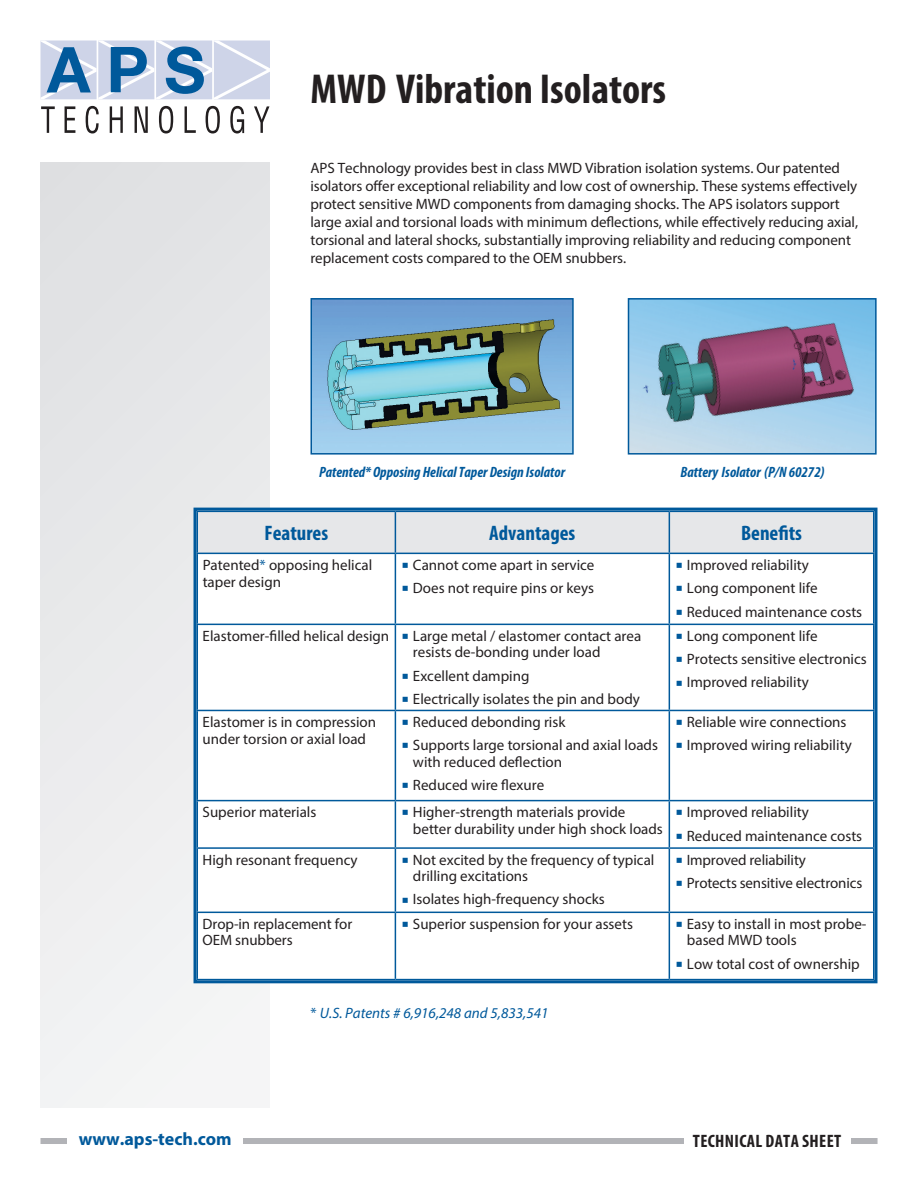
<style>
.page{position:relative;width:918px;height:1188px;background:#fff}
.page>*{position:absolute;margin:0;border:0;box-sizing:border-box;transform-origin:0 0}
.t1{font:700 condensed 42px "Myriad Pro";color:#231f20}
.t2{font:700 condensed 21px "Myriad Pro";color:#00599b}
.t3{font:700 condensed 18px "Myriad Pro";letter-spacing:.02em;color:#231f20}
.t4{font:700 18px "Myriad Pro";color:#00599b}
.t5{font:15px/23.2px "Myriad Pro";color:#231f20}
.t6{font:italic 700 condensed 15px "Myriad Pro";color:#00599b}
.t7{font:italic 15px "Myriad Pro";color:#00599b}
.s1{color:#00599b}
.s2{font-style:normal}
</style>
<div class="page">
<div style="left:40px;top:162px;width:230px;height:945px;background:#e9eaeb"></div>
<div style="left:40px;top:1138px;width:838px;height:6px;background:#b2b3b7"></div>
<div style="left:684px;top:1134px;width:166px;height:19px;background:#fff"></div>
<div style="left:68px;top:1132px;width:175px;height:24px;background:#fff"></div>
<svg style="left:41px;top:106px;width:14px;height:27px"></svg>
<svg style="left:65px;top:106px;width:10px;height:27px"></svg>
<svg style="left:86px;top:106px;width:13px;height:28px"></svg>
<svg style="left:110px;top:106px;width:13px;height:27px"></svg>
<svg style="left:135px;top:106px;width:13px;height:27px"></svg>
<svg style="left:159px;top:106px;width:14px;height:28px"></svg>
<svg style="left:185px;top:106px;width:11px;height:27px"></svg>
<svg style="left:206px;top:106px;width:14px;height:28px"></svg>
<svg style="left:230px;top:106px;width:14px;height:28px"></svg>
<svg style="left:254px;top:106px;width:15px;height:27px"></svg>
<svg style="left:41px;top:40px;width:229px;height:59px;background:#a7beda"></svg>
<div style="left:198px;top:512px;width:675px;height:41px;background:#e6e7e9"></div>
<svg style="left:198px;top:554px;width:675px;height:425px"></svg>
<hr style="left:395px;top:512px;width:1px;height:41px;background:#00599b">
<hr style="left:669px;top:512px;width:1px;height:41px;background:#00599b">
<hr style="left:197px;top:553px;width:198px;height:1px;background:#00599b">
<hr style="left:395px;top:553px;width:274px;height:1px;background:#00599b">
<hr style="left:395px;top:554px;width:1px;height:70px;background:#00599b">
<hr style="left:669px;top:553px;width:205px;height:1px;background:#00599b">
<hr style="left:669px;top:554px;width:1px;height:70px;background:#00599b">
<hr style="left:197px;top:624px;width:198px;height:1px;background:#00599b">
<hr style="left:395px;top:624px;width:274px;height:1px;background:#00599b">
<hr style="left:395px;top:625px;width:1px;height:85px;background:#00599b">
<hr style="left:669px;top:624px;width:205px;height:1px;background:#00599b">
<hr style="left:669px;top:625px;width:1px;height:85px;background:#00599b">
<hr style="left:197px;top:710px;width:198px;height:1px;background:#00599b">
<hr style="left:395px;top:710px;width:274px;height:1px;background:#00599b">
<hr style="left:395px;top:711px;width:1px;height:89px;background:#00599b">
<hr style="left:669px;top:710px;width:205px;height:1px;background:#00599b">
<hr style="left:669px;top:711px;width:1px;height:89px;background:#00599b">
<hr style="left:197px;top:800px;width:198px;height:1px;background:#00599b">
<hr style="left:395px;top:800px;width:274px;height:1px;background:#00599b">
<hr style="left:395px;top:801px;width:1px;height:46px;background:#00599b">
<hr style="left:669px;top:800px;width:205px;height:1px;background:#00599b">
<hr style="left:669px;top:801px;width:1px;height:46px;background:#00599b">
<hr style="left:197px;top:847px;width:198px;height:2px;background:#00599b">
<hr style="left:395px;top:847px;width:274px;height:2px;background:#00599b">
<hr style="left:395px;top:849px;width:1px;height:63px;background:#00599b">
<hr style="left:669px;top:847px;width:205px;height:2px;background:#00599b">
<hr style="left:669px;top:849px;width:1px;height:63px;background:#00599b">
<hr style="left:197px;top:912px;width:198px;height:1px;background:#00599b">
<hr style="left:395px;top:912px;width:274px;height:1px;background:#00599b">
<hr style="left:395px;top:913px;width:1px;height:66px;background:#00599b">
<hr style="left:669px;top:912px;width:205px;height:1px;background:#00599b">
<hr style="left:669px;top:913px;width:1px;height:66px;background:#00599b">
<div style="left:194px;top:508px;width:683px;height:475px;border:3px solid #00599b"></div>
<img style="left:313px;top:301px;width:258px;height:151px">
<div style="left:310px;top:298px;width:264px;height:157px;border:2px solid #00599b"></div>
<img style="left:631px;top:301px;width:243px;height:151px">
<div style="left:628px;top:298px;width:249px;height:157px;border:2px solid #00599b"></div>
<svg style="left:403px;top:563px;width:5px;height:5px"></svg>
<svg style="left:403px;top:586px;width:5px;height:5px"></svg>
<svg style="left:677px;top:563px;width:5px;height:5px"></svg>
<svg style="left:677px;top:586px;width:5px;height:5px"></svg>
<svg style="left:677px;top:609px;width:5px;height:5px"></svg>
<svg style="left:403px;top:634px;width:5px;height:5px"></svg>
<svg style="left:403px;top:674px;width:5px;height:5px"></svg>
<svg style="left:403px;top:697px;width:5px;height:5px"></svg>
<svg style="left:677px;top:634px;width:5px;height:5px"></svg>
<svg style="left:677px;top:657px;width:5px;height:5px"></svg>
<svg style="left:677px;top:680px;width:5px;height:5px"></svg>
<svg style="left:403px;top:720px;width:5px;height:5px"></svg>
<svg style="left:403px;top:743px;width:5px;height:5px"></svg>
<svg style="left:403px;top:783px;width:5px;height:5px"></svg>
<svg style="left:677px;top:720px;width:5px;height:5px"></svg>
<svg style="left:677px;top:743px;width:5px;height:5px"></svg>
<svg style="left:403px;top:810px;width:5px;height:5px"></svg>
<svg style="left:677px;top:810px;width:5px;height:5px"></svg>
<svg style="left:677px;top:833px;width:5px;height:5px"></svg>
<svg style="left:403px;top:858px;width:5px;height:5px"></svg>
<svg style="left:403px;top:897px;width:5px;height:5px"></svg>
<svg style="left:677px;top:858px;width:5px;height:5px"></svg>
<svg style="left:677px;top:881px;width:5px;height:5px"></svg>
<svg style="left:403px;top:922px;width:5px;height:5px"></svg>
<svg style="left:677px;top:922px;width:5px;height:5px"></svg>
<svg style="left:677px;top:962px;width:5px;height:5px"></svg>
<h1 class="t1" style="left:310px;top:63px;width:357px">MWD Vibration Isolators</h1>
<p class="t5" style="left:310px;top:159px;width:549px;line-height:18px">APS Technology provides best in class MWD Vibration isolation systems. Our patented isolators offer exceptional reliability and low cost of ownership. These systems effectively protect sensitive MWD components from damaging shocks. The APS isolators support large axial and torsional loads with minimum deflections, while effectively reducing axial, torsional and lateral shocks, substantially improving reliability and reducing component replacement costs compared to the OEM snubbers.</p>
<p class="t6" style="left:319px;top:462px;width:248px">Patented* Opposing Helical Taper Design Isolator</p>
<p class="t6" style="left:680px;top:462px;width:146px">Battery Isolator (P/N 60272)</p>
<h2 class="t2" style="left:264px;top:520px;width:65px">Features</h2>
<h2 class="t2" style="left:489px;top:520px;width:88px">Advantages</h2>
<h2 class="t2" style="left:741px;top:520px;width:62px">Benefits</h2>
<p class="t5" style="left:203px;top:556px;width:171px;line-height:16.5px">Patented<span class="s1">*</span> opposing helical taper design</p>
<p class="t5" style="left:413px;top:553px;width:183px">Cannot come apart in service<br>Does not require pins or keys</p>
<p class="t5" style="left:687px;top:553px;width:177px">Improved reliability<br>Long component life<br>Reduced maintenance costs</p>
<p class="t5" style="left:203px;top:624px;width:188px">Elastomer-filled helical design</p>
<p class="t5" style="left:413px;top:627px;width:230px;line-height:16.5px">Large metal / elastomer contact area resists de-bonding under load</p>
<p class="t5" style="left:413px;top:664px;width:228px">Excellent damping<br>Electrically isolates the pin and body</p>
<p class="t5" style="left:687px;top:624px;width:182px">Long component life<br>Protects sensitive electronics<br>Improved reliability</p>
<p class="t5" style="left:203px;top:714px;width:175px;line-height:16.5px">Elastomer is in compression under torsion or axial load</p>
<p class="t5" style="left:413px;top:710px;width:247px">Reduced debonding risk<br>Supports large torsional and axial loads</p>
<p class="t5" style="left:413px;top:750px;width:151px">with reduced deflection<br>Reduced wire flexure</p>
<p class="t5" style="left:687px;top:710px;width:166px">Reliable wire connections<br>Improved wiring reliability</p>
<p class="t5" style="left:203px;top:800px;width:115px">Superior materials</p>
<p class="t5" style="left:413px;top:804px;width:251px;line-height:16.5px">Higher-strength materials provide better durability under high shock loads</p>
<p class="t5" style="left:687px;top:800px;width:177px">Improved reliability<br>Reduced maintenance costs</p>
<p class="t5" style="left:203px;top:848px;width:156px">High resonant frequency</p>
<p class="t5" style="left:413px;top:851px;width:243px;line-height:16.5px">Not excited by the frequency of typical drilling excitations</p>
<p class="t5" style="left:413px;top:888px;width:193px">Isolates high-frequency shocks</p>
<p class="t5" style="left:687px;top:848px;width:177px">Improved reliability<br>Protects sensitive electronics</p>
<p class="t5" style="left:203px;top:915px;width:151px;line-height:16.5px">Drop-in replacement for<br>OEM snubbers</p>
<p class="t5" style="left:413px;top:912px;width:222px">Superior suspension for your assets</p>
<p class="t5" style="left:687px;top:915px;width:181px;line-height:16.5px">Easy to install in most probe&shy;based MWD tools</p>
<p class="t5" style="left:687px;top:952px;width:174px">Low total cost of ownership</p>
<p class="t7" style="left:311px;top:1004px;width:239px"><span class="s2">*</span> U.S. Patents # 6,916,248 and 5,833,541</p>
<p class="t4" style="left:79px;top:1127px;width:154px">www.aps-tech.com</p>
<p class="t3" style="left:693px;top:1130px;width:150px">TECHNICAL DATA SHEET</p>
</div>
